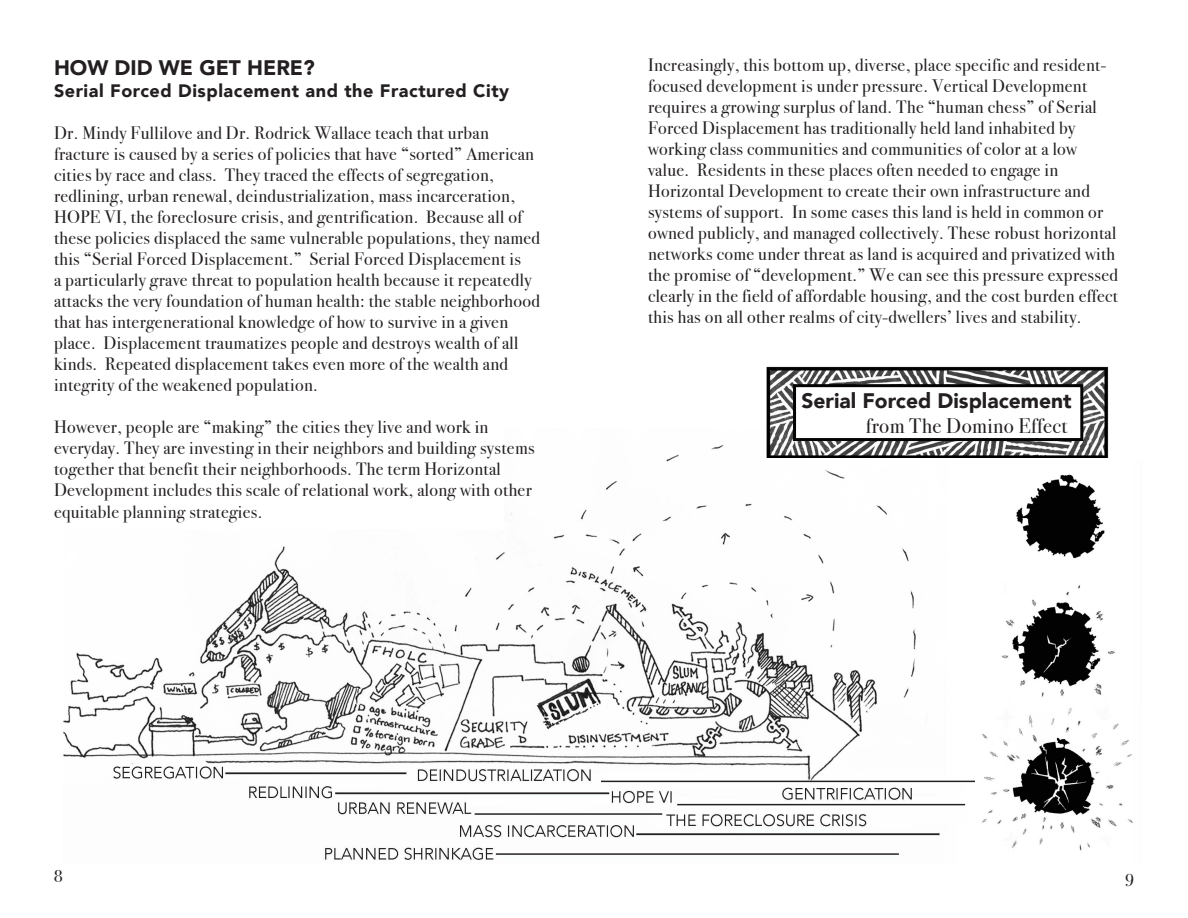
<style>
.page{position:relative;width:1188px;height:918px;background:#fff}
.page>*{position:absolute;margin:0;border:0;box-sizing:border-box;transform-origin:0 0}
.t1{font:900 21px "Avenir";color:#231f20}
.t2{font:21px "Bodoni Svty Two OSITCTT";letter-spacing:.02em;color:#231f20}
.t3{font:18px/21px "Bodoni Svty Two OSITCTT";letter-spacing:.02em;color:#231f20}
.t4{font:900 18px "Avenir";letter-spacing:.03em;color:#231f20}
.t5{font:18px "Bodoni Svty Two SCITCTT";color:#231f20}
.s1{color:#fff}
</style>
<div class="page">
<img style="left:974px;top:474px;width:159px;height:377px">
<img style="left:63px;top:444px;width:911px;height:416px">
<img style="left:765px;top:366px;width:343px;height:91px">
<div style="left:795px;top:386px;width:287px;height:54px;background:#fff"></div>
<div style="left:793px;top:384px;width:290px;height:57px;border:3px solid #040503"></div>
<p class="t1" style="left:54px;top:50px;width:262px">HOW DID WE GET HERE?</p>
<p class="t4" style="left:54px;top:75px;width:457px">Serial Forced Displacement and the Fractured City</p>
<p class="t3" style="left:54px;top:123px;width:488px">Dr. Mindy Fullilove and Dr. Rodrick Wallace teach that urban fracture is caused by a series of policies that have “sorted” American cities by race and class. They traced the effects of segregation, redlining, urban renewal, deindustrialization, mass incarceration, HOPE VI, the foreclosure crisis, and gentrification. Because all of these policies displaced the same vulnerable populations, they named this “Serial Forced Displacement.” Serial Forced Displacement is<br>a particularly grave threat to population health because it repeatedly attacks the very foundation of human health: the stable neighborhood that has intergenerational knowledge of how to survive in a given place. Displacement traumatizes people and destroys wealth of all kinds. Repeated displacement takes even more of the wealth and integrity of the weakened population.</p>
<p class="t3" style="left:54px;top:417px;width:482px">However, people are “making” the cities they live and work in everyday. They are investing in their neighbors and building systems together that benefit their neighborhoods. The term Horizontal Development includes this scale of relational work, along with other equitable planning strategies.</p>
<p class="t3" style="left:648px;top:54px;width:472px">Increasingly, this bottom up, diverse, place specific and resident&shy;focused development is under pressure. Vertical Development requires a growing surplus of land. The “human chess” of Serial Forced Displacement has traditionally held land inhabited by working class communities and communities of color at a low value. Residents in these places often needed to engage in Horizontal Development to create their own infrastructure and systems of support. In some cases this land is held in common or owned publicly, and managed collectively. These robust horizontal networks come under threat as land is acquired and privatized with the promise of “development.” We can see this pressure expressed clearly in the field of affordable housing, and the cost burden effect this has on all other realms of city-dwellers’ lives and stability.</p>
<p class="t1" style="left:801px;top:383px;width:280px">Serial Forced Displacement<span class="s1">t</span></p>
<p class="t2" style="left:866px;top:414px;width:216px">from The Domino Effect<span class="s1">tt</span></p>
<p class="t5" style="left:54px;top:865px;width:10px">8</p>
<p class="t5" style="left:1125px;top:865px;width:10px">9</p>
</div>
